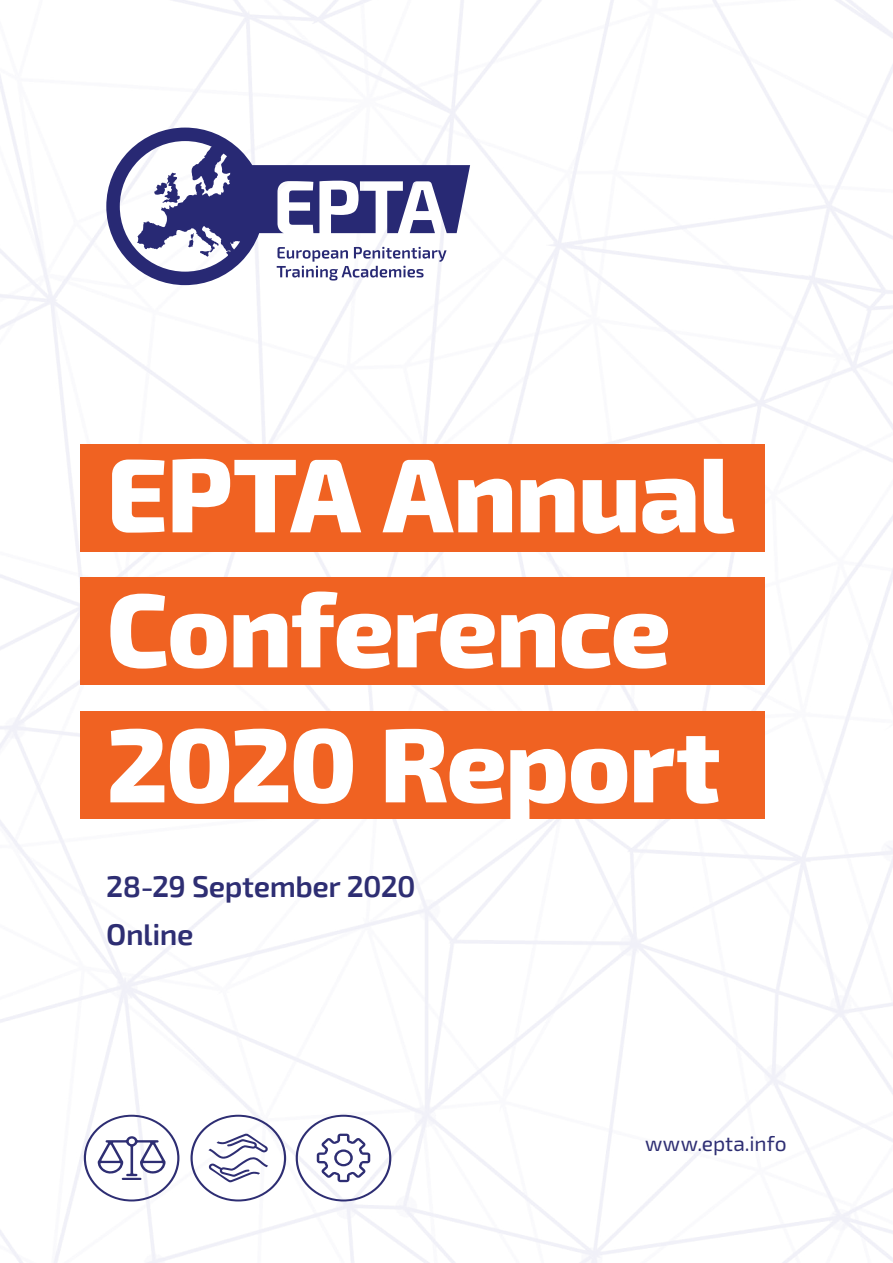
<style>
.page{position:relative;width:893px;height:1263px;background:#fff}
.page>*{position:absolute;margin:0;border:0;box-sizing:border-box;transform-origin:0 0}
.t1{font:800 105px/135px "Exo 2";letter-spacing:-.015em;color:#fff}
.t2{font:600 30px "Exo 2";letter-spacing:-.015em;color:#2e2e73}
.t3{font:21px "Exo 2";color:#2e2e73}
</style>
<div class="page">
<img style="left:0;top:0;width:893px;height:1263px">
<svg style="left:106px;top:128px;width:364px;height:157px"></svg>
<svg style="left:277px;top:247px;width:170px;height:34px"></svg>
<svg style="left:84px;top:1115px;width:95px;height:86px"></svg>
<svg style="left:190px;top:1115px;width:96px;height:86px"></svg>
<svg style="left:296px;top:1115px;width:95px;height:86px"></svg>
<div style="left:81px;top:444px;width:684px;height:108px;background:#f06222"></div>
<div style="left:81px;top:578px;width:684px;height:107px;background:#f06222"></div>
<div style="left:81px;top:711px;width:684px;height:107px;background:#f06222"></div>
<p class="t1" style="left:106px;top:430px;width:630px">EPTA Annual</p>
<p class="t1" style="left:106px;top:565px;width:616px">Conference<br>2020 Report</p>
<p class="t2" style="left:106px;top:869px;width:311px">28-29 September 2020</p>
<p class="t2" style="left:106px;top:917px;width:89px">Online</p>
<p class="t3" style="left:645px;top:1129px;width:143px">www.epta.info</p>
</div>
